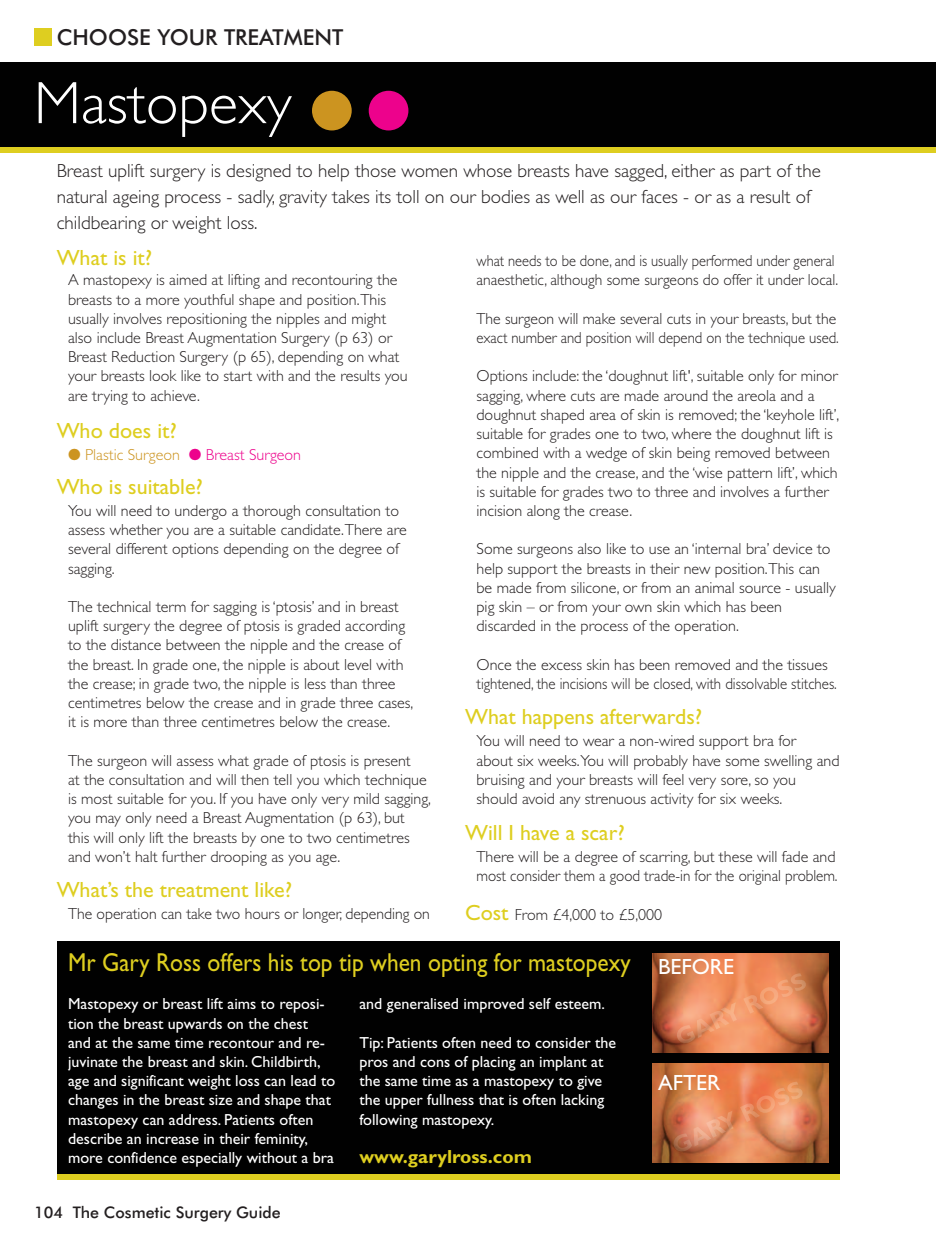
<style>
.page{position:relative;width:936px;height:1248px;background:#fff}
.page>*{position:absolute;margin:0;border:0;box-sizing:border-box;transform-origin:0 0}
.t1{font:300 60px "Gill Sans";color:#fff}
.t2{font:26px "Gill Sans";color:#dece20;scale:.9 1}
.t3{font:22px "Gill Sans";color:#dece20}
.t4{font:500 22px "Futura BT";color:#231f20}
.t5{font:22px "Gill Sans";color:#fff}
.t6{font:300 19px/26px "Gill Sans";color:#231f20}
.t7{font:700 19px "Gill Sans";color:#dece20}
.t8{font:300 16px/19.2px "Gill Sans";color:#231f20}
.t9{font:16px/19.2px "Gill Sans";color:#fff}
.t10{font:300 16px/19.2px "Gill Sans";color:#231f20;scale:.9 1}
.t11{font:300 16px "Gill Sans";color:#cc9420}
.t12{font:500 16px "Futura BT";color:#231f20}
.s1{color:#ed028c}
.s2{font-weight:400;font-size:22px;color:#dece20}
</style>
<div class="page">
<div style="left:34px;top:28px;width:17px;height:17px;background:#dece20"></div>
<div style="left:0;top:62px;width:935px;height:85px;background:#010101"></div>
<div style="left:0;top:147px;width:935px;height:6px;background:#dece20"></div>
<div style="left:369px;top:91px;width:39px;height:39px;background:#ed028c;border-radius:50%"></div>
<div style="left:312px;top:91px;width:39px;height:39px;background:#cc9420;border-radius:50%"></div>
<div style="left:57px;top:941px;width:782px;height:233px;background:#010101"></div>
<div style="left:57px;top:1174px;width:782px;height:5px;background:#dece20"></div>
<img style="left:652px;top:953px;width:176px;height:99px">
<img style="left:652px;top:1063px;width:176px;height:99px">
<img style="left:676px;top:973px;width:130px;height:70px">
<img style="left:673px;top:1081px;width:130px;height:70px">
<h3 class="t4" style="left:57px;top:24px;width:288px">CHOOSE YOUR TREATMENT</h3>
<h1 class="t1" style="left:34px;top:69px;width:259px">Mastopexy</h1>
<p class="t6" style="left:57px;top:158px;width:765px">Breast uplift surgery is designed to help those women whose breasts have sagged, either as part of the natural ageing process - sadly, gravity takes its toll on our bodies as well as our faces - or as a result of childbearing or weight loss.</p>
<h3 class="t3" style="left:57px;top:244px;width:97px">What is it?</h3>
<p class="t10" style="left:476px;top:251px;width:403px">what needs to be done, and is usually performed under general anaesthetic, although some surgeons do offer it under local.</p>
<p class="t8" style="left:476px;top:309px;width:364px">The surgeon will make several cuts in your breasts, but the exact number and position will depend on the technique used.</p>
<p class="t8" style="left:476px;top:366px;width:364px">Options include: the ‘doughnut lift', suitable only for minor sagging, where cuts are made around the areola and a doughnut shaped area of skin is removed; the ‘keyhole lift’, suitable for grades one to two, where the doughnut lift is combined with a wedge of skin being removed between the nipple and the crease, and the ‘wise pattern lift’, which is suitable for grades two to three and involves a further incision along the crease.</p>
<p class="t8" style="left:476px;top:539px;width:360px">Some surgeons also like to use an ‘internal bra’ device to help support the breasts in their new position.This can be made from silicone, or from an animal source - usually pig skin – or from your own skin which has been discarded in the process of the operation.</p>
<p class="t8" style="left:476px;top:654px;width:362px">Once the excess skin has been removed and the tissues tightened, the incisions will be closed, with dissolvable stitches.</p>
<p class="t8" style="left:68px;top:270px;width:341px">A mastopexy is aimed at lifting and recontouring the breasts to a more youthful shape and position.This usually involves repositioning the nipples and might also include Breast Augmentation Surgery (p 63) or Breast Reduction Surgery (p 65), depending on what your breasts look like to start with and the results you are trying to achieve.</p>
<h3 class="t3" style="left:57px;top:417px;width:122px">Who does it?</h3>
<p class="t11" style="left:68px;top:445px;width:234px">● Plastic Surgeon <span class="s1">● Breast Surgeon</span></p>
<h3 class="t3" style="left:57px;top:474px;width:148px">Who is suitable?</h3>
<p class="t8" style="left:68px;top:501px;width:340px">You will need to undergo a thorough consultation to assess whether you are a suitable candidate.There are several different options depending on the degree of sagging.</p>
<p class="t8" style="left:68px;top:597px;width:347px">The technical term for sagging is ‘ptosis’ and in breast uplift surgery the degree of ptosis is graded according to the distance between the nipple and the crease of the breast. In grade one, the nipple is about level with the crease; in grade two, the nipple is less than three centimetres below the crease and in grade three cases, it is more than three centimetres below the crease.</p>
<p class="t8" style="left:68px;top:750px;width:364px">The surgeon will assess what grade of ptosis is present<br>at the consultation and will then tell you which technique is most suitable for you. If you have only very mild sagging, you may only need a Breast Augmentation (p 63), but<br>this will only lift the breasts by one to two centimetres and won’t halt further drooping as you age.</p>
<h3 class="t3" style="left:465px;top:704px;width:238px">What happens afterwards?</h3>
<p class="t8" style="left:476px;top:731px;width:364px">You will need to wear a non-wired support bra for<br>about six weeks.You will probably have some swelling and bruising and your breasts will feel very sore, so you should avoid any strenuous activity for six weeks.</p>
<h3 class="t3" style="left:465px;top:820px;width:161px">Will I have a scar?</h3>
<p class="t8" style="left:476px;top:846px;width:362px">There will be a degree of scarring, but these will fade and most consider them a good trade-in for the original problem.</p>
<h3 class="t3" style="left:57px;top:877px;width:237px">What’s the treatment like?</h3>
<p class="t8" style="left:465px;top:904px;width:198px"><span class="s2">Cost</span> From £4,000 to £5,000</p>
<h2 class="t2" style="left:68px;top:946px;width:626px">Mr Gary Ross offers his top tip when opting for mastopexy</h2>
<p class="t9" style="left:68px;top:994px;width:269px">Mastopexy or breast lift aims to reposi&shy;tion the breast upwards on the chest<br>and at the same time recontour and re&shy;juvinate the breast and skin. Childbirth, age and significant weight loss can lead to changes in the breast size and shape that mastopexy can address. Patients often describe an increase in their feminity, more confidence especially without a bra</p>
<p class="t9" style="left:359px;top:994px;width:247px">and generalised improved self esteem.</p>
<p class="t8" style="left:68px;top:904px;width:363px">The operation can take two hours or longer, depending on</p>
<h3 class="t5" style="left:658px;top:953px;width:78px">BEFORE</h3>
<p class="t9" style="left:359px;top:1032px;width:258px">Tip: Patients often need to consider the pros and cons of placing an implant at the same time as a mastopexy to give the upper fullness that is often lacking following mastopexy.</p>
<p class="t7" style="left:359px;top:1145px;width:174px">www.garylross.com</p>
<h3 class="t5" style="left:658px;top:1069px;width:64px">AFTER</h3>
<p class="t12" style="left:34px;top:1202px;width:248px">104 The Cosmetic Surgery Guide</p>
</div>
